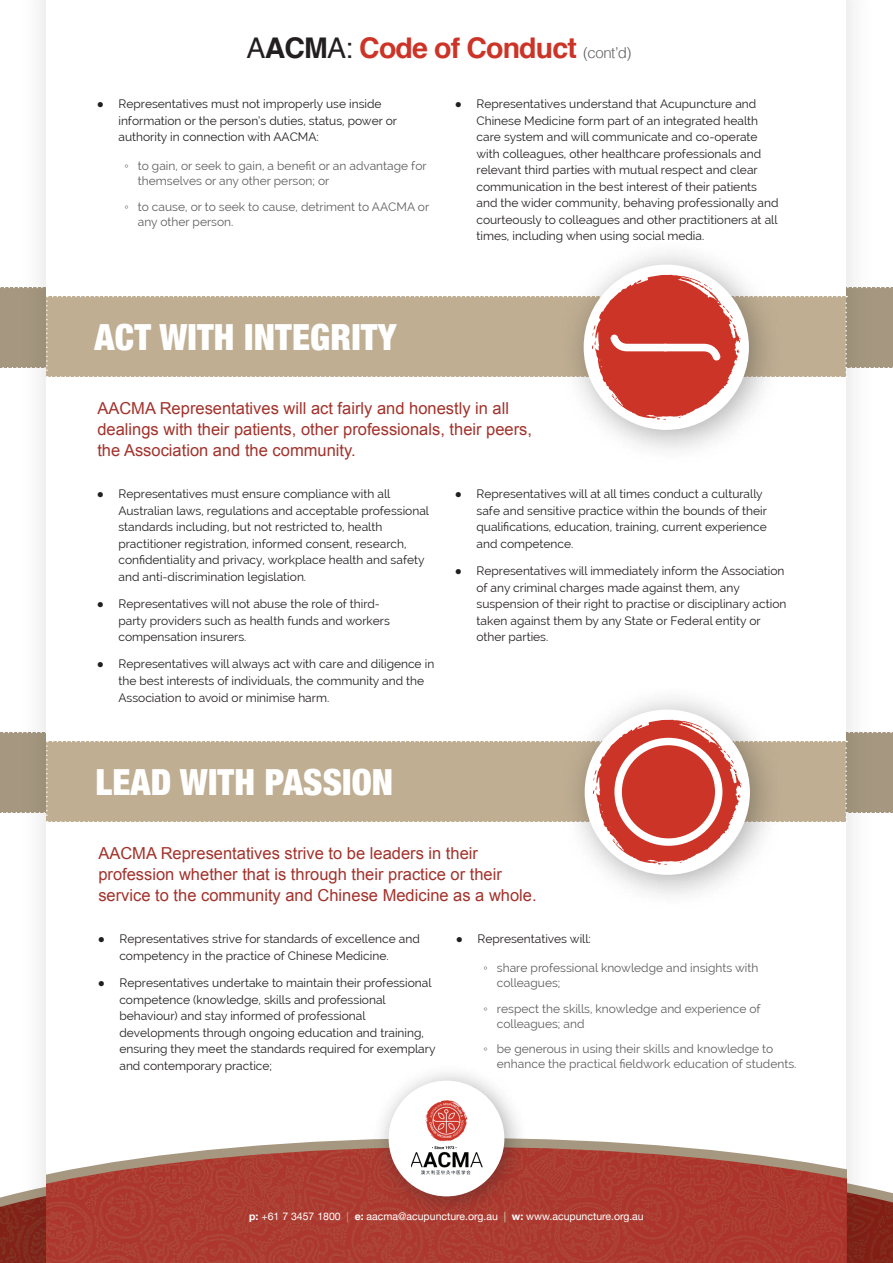
<style>
.page{position:relative;width:893px;height:1263px;background:#fff}
.page>*{position:absolute;margin:0;border:0;box-sizing:border-box;transform-origin:0 0}
.t1{font:900 condensed 36px "Helvetica Neue";letter-spacing:.005em;color:#fff}
.t2{font:700 28.5px "Helvetica";letter-spacing:-.03em;color:#cc3427}
.t3{font:16.5px/21px "Arial";color:#a2322b}
.t4{font:12px/16.5px "Raleway";color:#231f20}
.t5{font:12px/15px "Raleway";color:#5f5f62}
.t6{font:10.5px "Helvetica Neue";color:#fff}
.s1{font-weight:400;color:#231f20}
.s2{color:#231f20}
.s3{font-weight:300;font-size:15px;color:#5f5f62}
.s4{font-family:"Arial"}
.s5{font-weight:700}
.s6{color:#bfae92}
.s7{font-weight:700;color:#bfae92}
</style>
<div class="page">
<svg style="left:0;top:1189px;width:893px;height:74px;background:#8d4033"></svg>
<div style="left:17px;top:0;width:859px;height:1263px;background:#231f20;opacity:.15"></div>
<div style="left:47px;top:0;width:799px;height:1263px;background:#fff"></div>
<div style="left:559px;top:240px;width:225px;height:224px;background:#231f20;opacity:.38"></div>
<div style="left:584px;top:265px;width:165px;height:165px;background:#fff;border-radius:50%"></div>
<svg style="left:0;top:275px;width:893px;height:145px"></svg>
<div style="left:560px;top:684px;width:225px;height:225px;background:#231f20;opacity:.38"></div>
<div style="left:585px;top:709px;width:165px;height:166px;background:#fff;border-radius:50%"></div>
<svg style="left:46px;top:1138px;width:800px;height:125px;background:#b3544a"></svg>
<svg style="left:0;top:720px;width:893px;height:145px"></svg>
<div style="left:371px;top:1063px;width:158px;height:157px;background:#231f20;opacity:.38"></div>
<div style="left:389px;top:1081px;width:115px;height:115px;background:#fff;border-radius:50%"></div>
<img style="left:411px;top:1100px;width:71px;height:75px">
<h2 class="t2" style="left:246px;top:25px;width:387px"><span class="s1">A</span><span class="s2">ACM</span><span class="s1">A:</span> Code of Conduct <span class="s3">(cont’d)</span></h2>
<p class="t4" style="left:118px;top:96px;width:280px;text-indent:-22px"><span class="s4">●</span> Representatives must not improperly use inside information or the person’s duties, status, power or authority in connection with AACMA:</p>
<p class="t5" style="left:138px;top:158px;width:290px;text-indent:-14px"><span class="s4">◦</span> to gain, or seek to gain, a benefit or an advantage for themselves or any other person; or</p>
<p class="t5" style="left:138px;top:199px;width:293px;text-indent:-14px"><span class="s4">◦</span> to cause, or to seek to cause, detriment to AACMA or any other person.</p>
<p class="t4" style="left:476px;top:96px;width:303px;text-indent:-22px"><span class="s4">●</span> Representatives understand that Acupuncture and Chinese Medicine form part of an integrated health care system and will communicate and co-operate with colleagues, other healthcare professionals and relevant third parties with mutual respect and clear communication in the best interest of their patients and the wider community, behaving professionally and courteously to colleagues and other practitioners at all times, including when using social media.</p>
<h1 class="t1" style="left:95px;top:307px;width:303px">ACT WITH INTEGRITY</h1>
<h3 class="t3" style="left:97px;top:398px;width:436px">AACMA Representatives will act fairly and honestly in all dealings with their patients, other professionals, their peers, the Association and the community.</h3>
<p class="t4" style="left:118px;top:486px;width:312px;text-indent:-22px"><span class="s4">●</span> Representatives must ensure compliance with all Australian laws, regulations and acceptable professional standards including, but not restricted to, health practitioner registration, informed consent, research, confidentiality and privacy, workplace health and safety and anti-discrimination legislation.</p>
<p class="t4" style="left:118px;top:596px;width:273px;text-indent:-22px"><span class="s4">●</span> Representatives will not abuse the role of third&shy;party providers such as health funds and workers compensation insurers.</p>
<p class="t4" style="left:118px;top:656px;width:317px;text-indent:-22px"><span class="s4">●</span> Representatives will always act with care and diligence in the best interests of individuals, the community and the<br>Association to avoid or minimise harm.</p>
<p class="t4" style="left:476px;top:486px;width:292px;text-indent:-22px"><span class="s4">●</span> Representatives will at all times conduct a culturally safe and sensitive practice within the bounds of their qualifications, education, training, current experience and competence.</p>
<p class="t4" style="left:476px;top:563px;width:311px;text-indent:-22px"><span class="s4">●</span> Representatives will immediately inform the Association of any criminal charges made against them, any suspension of their right to practise or disciplinary action taken against them by any State or Federal entity or other parties.</p>
<h1 class="t1" style="left:96px;top:752px;width:299px">LEAD WITH PASSION</h1>
<h3 class="t3" style="left:98px;top:843px;width:440px">AACMA Representatives strive to be leaders in their profession whether that is through their practice or their service to the community and Chinese Medicine as a whole.</h3>
<p class="t4" style="left:119px;top:931px;width:302px;text-indent:-22px"><span class="s4">●</span> Representatives strive for standards of excellence and competency in the practice of Chinese Medicine.</p>
<p class="t4" style="left:119px;top:975px;width:318px;text-indent:-22px"><span class="s4">●</span> Representatives undertake to maintain their professional competence (knowledge, skills and professional behaviour) and stay informed of professional developments through ongoing education and training, ensuring they meet the standards required for exemplary and contemporary practice;</p>
<p class="t4" style="left:456px;top:931px;width:137px"><span class="s4">●</span> Representatives will:</p>
<p class="t5" style="left:497px;top:960px;width:263px;text-indent:-14px"><span class="s4">◦</span> share professional knowledge and insights with colleagues;</p>
<p class="t5" style="left:497px;top:1001px;width:265px;text-indent:-14px"><span class="s4">◦</span> respect the skills, knowledge and experience of colleagues; and</p>
<p class="t5" style="left:497px;top:1042px;width:301px;text-indent:-14px"><span class="s4">◦</span> be generous in using their skills and knowledge to enhance the practical fieldwork education of students.</p>
<p class="t6" style="left:249px;top:1209px;width:396px"><span class="s5">p:</span> +61 7 3457 1800 <span class="s6">|</span> <span class="s5">e:</span> aacma@acupuncture.org.au <span class="s7">|</span> <span class="s5">w:</span> www.acupuncture.org.au</p>
</div>
